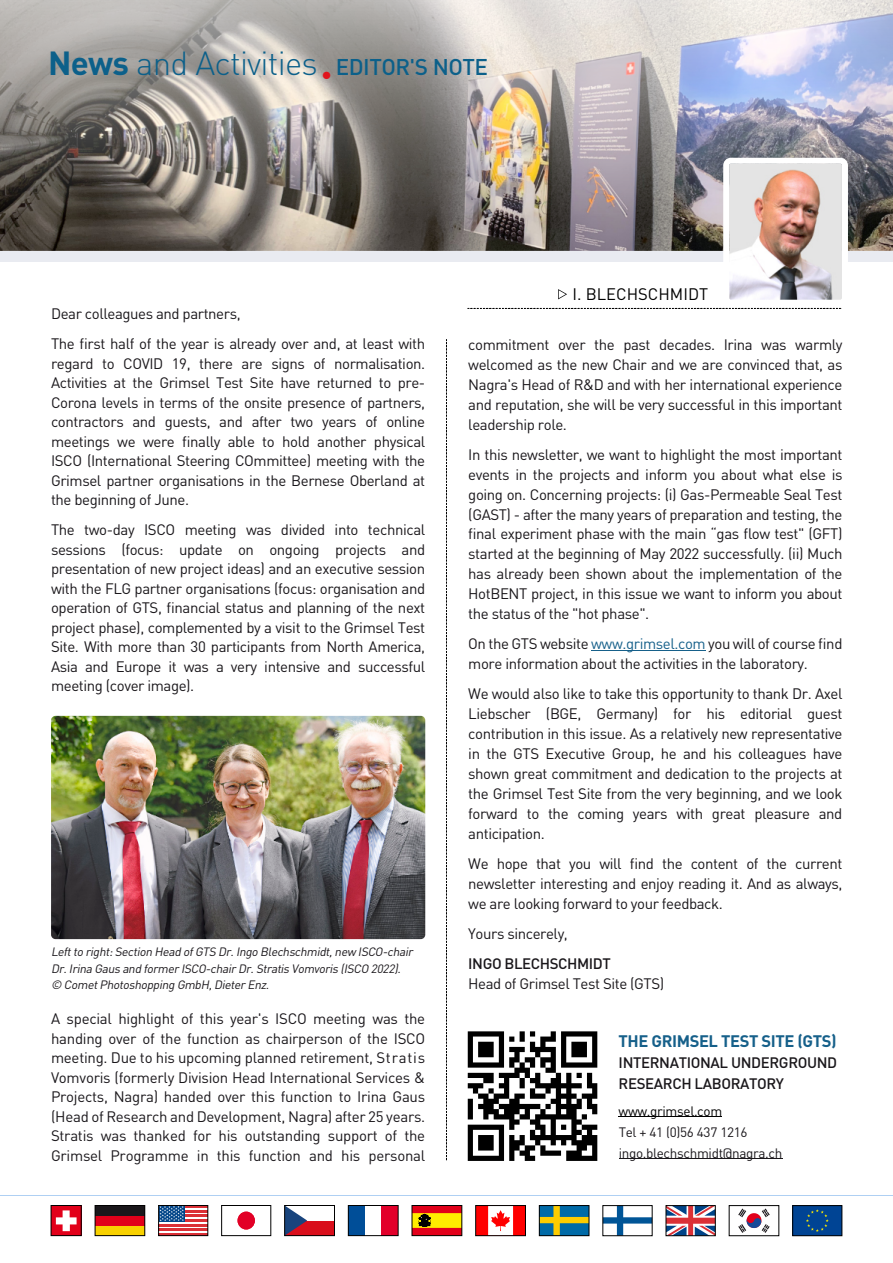
<style>
.page{position:relative;width:893px;height:1263px;background:#fff}
.page>*{position:absolute;margin:0;border:0;box-sizing:border-box;transform-origin:0 0}
.t1{font:300 33px "DIN";letter-spacing:-.025em;color:#0c608a}
.t2{font:700 16.5px "DIN";letter-spacing:-.025em;color:#16608a}
.t3{font:16.5px "DIN";color:#010101}
.t4{font:15px/19.5px "DIN";letter-spacing:-.03em;color:#1a171b;text-align:justify}
.t5{font:500 15px/21px "DIN";letter-spacing:-.025em;color:#1a171b}
.t6{font:13.5px/21px "DIN";letter-spacing:-.025em;color:#1a171b}
.t7{font:13.5px "DIN";letter-spacing:-.025em;color:#010101}
.t8{font:italic 12px/16.5px "DIN";color:#1a171b}
.s1{font-weight:700}
.s2{font-weight:500;font-size:22.5px}
.s3{color:#16608a}
</style>
<div class="page">
<img style="left:0;top:220px;width:893px;height:31px">
<img style="left:0;top:0;width:893px;height:220px">
<div style="left:0;top:251px;width:893px;height:10px;background:#e9ebf1"></div>
<div style="left:285px;top:1205px;width:49px;height:30px;background:#d90e1b"></div>
<div style="left:285px;top:1205px;width:49px;height:15px;background:#fff"></div>
<svg style="left:286px;top:1207px;width:21px;height:27px"></svg>
<div style="left:284px;top:1205px;width:51px;height:31px;border:1px solid #000"></div>
<div style="left:476px;top:1205px;width:49px;height:30px;background:#f00"></div>
<svg style="left:488px;top:1207px;width:25px;height:27px"></svg>
<div style="left:475px;top:1205px;width:51px;height:31px;border:1px solid #000"></div>
<div style="left:159px;top:1205px;width:49px;height:30px;background:linear-gradient(to right,#fff,#fff)"></div>
<hr style="left:183px;top:1210px;width:25px;height:2px;background:#db3036">
<hr style="left:183px;top:1214px;width:25px;height:3px;background:#db3036">
<hr style="left:183px;top:1219px;width:25px;height:3px;background:#db3036">
<hr style="left:183px;top:1205px;width:25px;height:3px;background:#db3036">
<div style="left:159px;top:1205px;width:25px;height:17px;background:#048"></div>
<hr style="left:159px;top:1224px;width:49px;height:2px;background:#db3036">
<hr style="left:159px;top:1228px;width:49px;height:3px;background:#db3036">
<hr style="left:159px;top:1233px;width:49px;height:2px;background:#db3036">
<svg style="left:160px;top:1207px;width:24px;height:14px"></svg>
<div style="left:158px;top:1205px;width:50px;height:31px;border:1px solid #000"></div>
<div style="left:95px;top:1205px;width:50px;height:30px;background:#e1001a"></div>
<div style="left:95px;top:1205px;width:50px;height:10px;background:#1a171b"></div>
<div style="left:95px;top:1226px;width:50px;height:9px;background:#f8d100"></div>
<div style="left:95px;top:1205px;width:50px;height:31px;border:1px solid #000"></div>
<svg style="left:605px;top:1207px;width:45px;height:27px"></svg>
<div style="left:603px;top:1205px;width:49px;height:31px;border:1px solid #000"></div>
<div style="left:793px;top:1205px;width:49px;height:31px;background:#004494"></div>
<svg style="left:806px;top:1209px;width:23px;height:23px"></svg>
<div style="left:792px;top:1205px;width:50px;height:31px;border:1px solid #000"></div>
<div style="left:51px;top:1205px;width:30px;height:31px;background:#e2001a"></div>
<svg style="left:56px;top:1210px;width:21px;height:21px"></svg>
<div style="left:51px;top:1205px;width:30px;height:31px;border:1px solid #000"></div>
<div style="left:348px;top:1205px;width:17px;height:31px;background:#004e98"></div>
<div style="left:382px;top:1205px;width:16px;height:31px;background:#e2002a"></div>
<div style="left:348px;top:1205px;width:50px;height:31px;border:1px solid #000"></div>
<svg style="left:414px;top:1207px;width:46px;height:27px"></svg>
<div style="left:412px;top:1205px;width:50px;height:31px;border:1px solid #000"></div>
<svg style="left:541px;top:1207px;width:46px;height:27px"></svg>
<div style="left:539px;top:1205px;width:50px;height:31px;border:1px solid #000"></div>
<div style="left:221px;top:1205px;width:50px;height:31px;background:#fff;border:1px solid #000"></div>
<div style="left:238px;top:1211px;width:17px;height:18px;background:#e20026;border-radius:50%"></div>
<svg style="left:668px;top:1207px;width:45px;height:27px"></svg>
<div style="left:666px;top:1205px;width:49px;height:31px;border:1px solid #000"></div>
<svg style="left:738px;top:1208px;width:32px;height:25px"></svg>
<div style="left:729px;top:1205px;width:50px;height:31px;border:1px solid #000"></div>
<hr style="left:0;top:1195px;width:893px;height:1px;background:#afd0f3">
<hr style="left:619px;top:1116px;width:103px;height:1px;background:#010101">
<hr style="left:619px;top:1158px;width:163px;height:1px;background:#1a171b">
<svg style="left:468px;top:1031px;width:129px;height:130px"></svg>
<hr style="left:591px;top:650px;width:114px;height:1px;background:#16608a">
<svg style="left:446px;top:339px;width:1px;height:822px"></svg>
<img style="left:468px;top:158px;width:380px;height:151px">
<img style="left:51px;top:716px;width:374px;height:223px;border-radius:4px">
<h1 class="t1" style="left:48px;top:50px;width:441px"><span class="s1">News</span> and Activities <sub>●</sub> <span class="s2">EDITOR'S NOTE</span></h1>
<p class="t3" style="left:573px;top:284px;width:137px">I. BLECHSCHMIDT</p>
<p class="t4" style="left:51px;top:298px;width:376px;line-height:30px">Dear colleagues and partners,<br>The first half of the year is already over and, at least with</p>
<p class="t4" style="left:51px;top:353px;width:376px">regard to COVID 19, there are signs of normalisation.<br>Activities at the Grimsel Test Site have returned to pre-Corona levels in terms of the onsite presence of partners, contractors and guests, and after two years of online meetings we were finally able to hold another physical ISCO (International Steering COmmittee) meeting with the Grimsel partner organisations in the Bernese Oberland at the beginning of June.</p>
<p class="t4" style="left:51px;top:520px;width:376px">The two-day ISCO meeting was divided into technical sessions (focus: update on ongoing projects and presentation of new project ideas) and an executive session with the FLG partner organisations (focus: organisation and operation of GTS, financial status and planning of the next project phase), complemented by a visit to the Grimsel Test Site. With more than 30 participants from North America, Asia and Europe it was a very intensive and successful meeting (cover image).</p>
<p class="t8" style="left:51px;top:943px;width:366px">Left to right: Section Head of GTS Dr. Ingo Blechschmidt, new ISCO-chair<br>Dr. Irina Gaus and former ISCO-chair Dr. Stratis Vomvoris (ISCO 2022). © Comet Photoshopping GmbH, Dieter Enz.</p>
<p class="t4" style="left:51px;top:1009px;width:376px">A special highlight of this year's ISCO meeting was the handing over of the function as chairperson of the ISCO meeting. Due to his upcoming planned retirement, Stratis Vomvoris (formerly Division Head International Services &amp; Projects, Nagra) handed over this function to Irina Gaus (Head of Research and Development, Nagra) after 25 years.<br>Stratis was thanked for his outstanding support of the Grimsel Programme in this function and his personal</p>
<p class="t4" style="left:468px;top:335px;width:376px">commitment over the past decades. Irina was warmly welcomed as the new Chair and we are convinced that, as Nagra's Head of R&amp;D and with her international experience and reputation, she will be very successful in this important leadership role.</p>
<p class="t4" style="left:468px;top:444px;width:376px">In this newsletter, we want to highlight the most important events in the projects and inform you about what else is going on. Concerning projects: (i) Gas-Permeable Seal Test (GAST) - after the many years of preparation and testing, the final experiment phase with the main “gas flow test" (GFT) started at the beginning of May 2022 successfully. (ii) Much has already been shown about the implementation of the HotBENT project, in this issue we want to inform you about the status of the "hot phase".</p>
<p class="t4" style="left:468px;top:634px;width:376px">On the GTS website <span class="s3">www.grimsel.com</span> you will of course find more information about the activities in the laboratory.</p>
<p class="t4" style="left:468px;top:684px;width:376px">We would also like to take this opportunity to thank Dr. Axel Liebscher (BGE, Germany) for his editorial guest contribution in this issue. As a relatively new representative in the GTS Executive Group, he and his colleagues have shown great commitment and dedication to the projects at the Grimsel Test Site from the very beginning, and we look forward to the coming years with great pleasure and anticipation.</p>
<p class="t4" style="left:468px;top:853px;width:376px">We hope that you will find the content of the current newsletter interesting and enjoy reading it. And as always, we are looking forward to your feedback.</p>
<p class="t4" style="left:468px;top:923px;width:101px">Yours sincerely,</p>
<p class="t5" style="left:468px;top:955px;width:144px">INGO BLECHSCHMIDT</p>
<p class="t4" style="left:468px;top:974px;width:197px">Head of Grimsel Test Site (GTS)</p>
<p class="t2" style="left:619px;top:1030px;width:220px">THE GRIMSEL TEST SITE (GTS)</p>
<p class="t5" style="left:619px;top:1053px;width:220px">INTERNATIONAL UNDERGROUND<br>RESEARCH LABORATORY</p>
<p class="t7" style="left:619px;top:1102px;width:105px">www.grimsel.com</p>
<p class="t6" style="left:619px;top:1121px;width:165px">Tel + 41 (0)56 437 1216 ingo.blechschmidt@nagra.ch</p>
</div>
